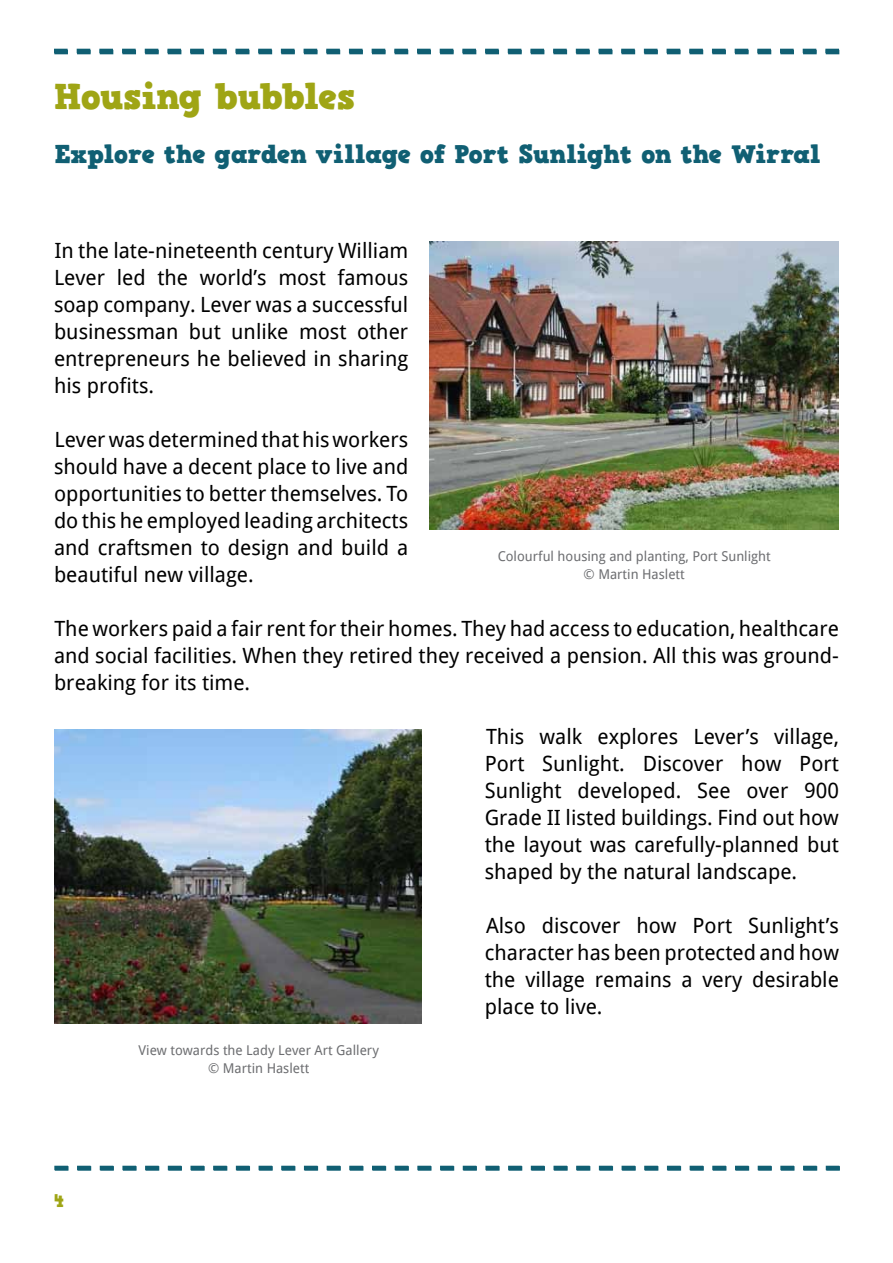
<style>
.page{position:relative;width:893px;height:1263px;background:#fff}
.page>*{position:absolute;margin:0;border:0;box-sizing:border-box;transform-origin:0 0}
.t1{font:36px "HVD Comic Serif Pro";letter-spacing:-.015em;color:#9fa515}
.t2{font:25.5px "HVD Comic Serif Pro";color:#105f73}
.t3{font:21px/27px "Droid Sans";color:#000;text-align:justify}
.t4{font:18px "HVD Comic Serif Pro";color:#9fa515}
.t5{font:13.5px/18px "Droid Sans";color:#6d6e71;text-align:center}
</style>
<div class="page">
<svg style="left:54px;top:49px;width:785px;height:5px"></svg>
<svg style="left:54px;top:1166px;width:786px;height:4px"></svg>
<img style="left:430px;top:242px;width:409px;height:287px">
<img style="left:54px;top:729px;width:368px;height:295px">
<h1 class="t1" style="left:54px;top:69px;width:303px">Housing bubbles</h1>
<p class="t2" style="left:54px;top:135px;width:768px">Explore the garden village of Port Sunlight on the Wirral</p>
<p class="t3" style="left:54px;top:237px;width:356px">In the late-nineteenth century William Lever led the world’s most famous soap company. Lever was a successful businessman but unlike most other entrepreneurs he believed in sharing his profits.</p>
<p class="t3" style="left:54px;top:426px;width:356px">Lever was determined that his workers should have a decent place to live and opportunities to better themselves. To do this he employed leading architects and craftsmen to design and build a beautiful new village.</p>
<p class="t3" style="left:54px;top:615px;width:786px">The workers paid a fair rent for their homes. They had access to education, healthcare and social facilities. When they retired they received a pension. All this was ground&shy;breaking for its time.</p>
<p class="t3" style="left:485px;top:723px;width:356px">This walk explores Lever’s village, Port Sunlight. Discover how Port Sunlight developed. See over 900<br>Grade II listed buildings. Find out how the layout was carefully-planned but shaped by the natural landscape.</p>
<p class="t3" style="left:485px;top:912px;width:356px">Also discover how Port Sunlight’s character has been protected and how the village remains a very desirable place to live.</p>
<p class="t5" style="left:498px;top:547px;width:275px">Colourful housing and planting, Port Sunlight © Martin Haslett</p>
<p class="t4" style="left:54px;top:1187px;width:12px">4</p>
<p class="t5" style="left:139px;top:1041px;width:242px">View towards the Lady Lever Art Gallery © Martin Haslett</p>
</div>
